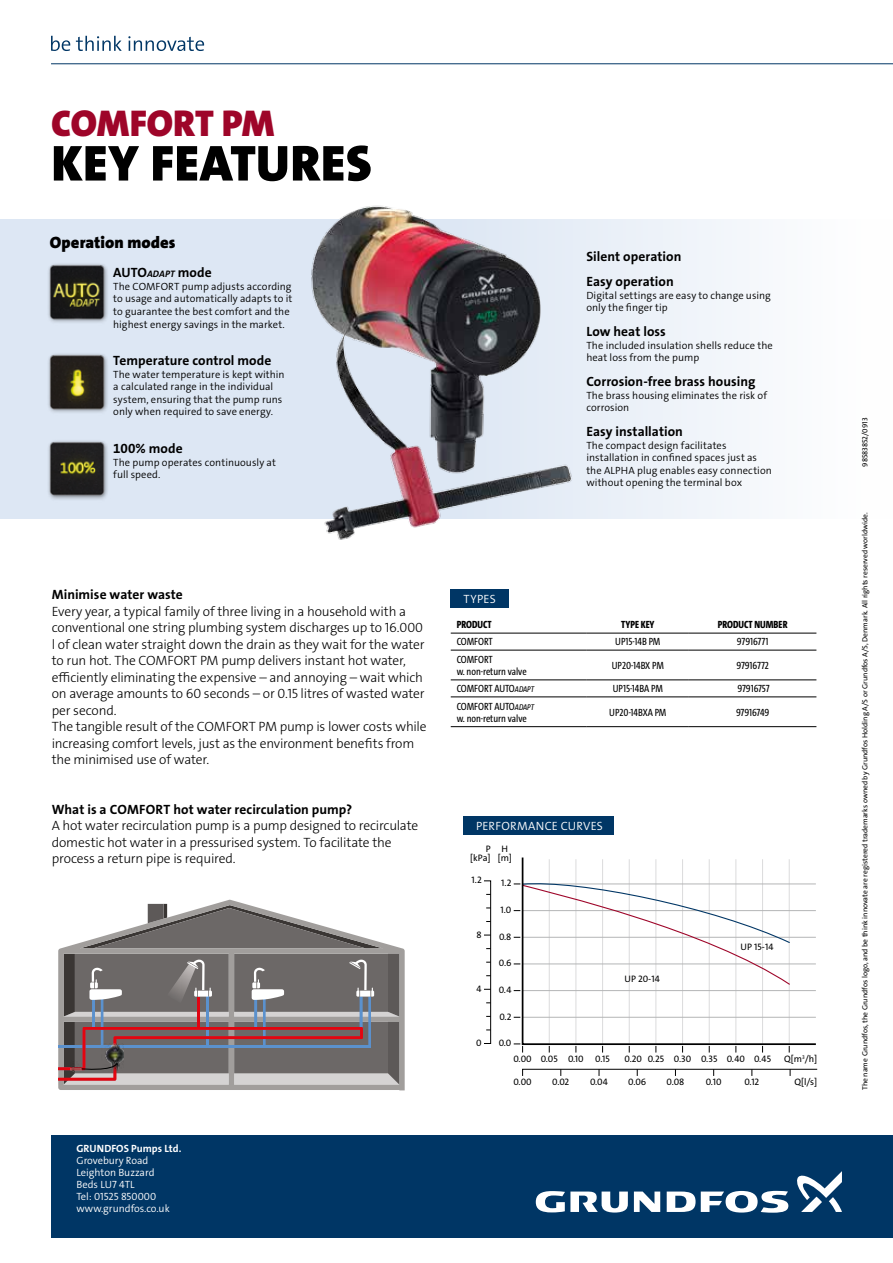
<style>
.page{position:relative;width:893px;height:1263px;background:#fff}
.page>*{position:absolute;margin:0;border:0;box-sizing:border-box;transform-origin:0 0}
.t1{font:51px "Grundfos The Sans V2 OT 9 BL";letter-spacing:.01em;color:#000}
.t2{font:37.5px "Grundfos The Sans V2 OT 9 BL";letter-spacing:-.005em;color:#9e0529}
.t3{font:16.5px "Grundfos The Sans V2 OT 9 BL";color:#000}
.t4{font:13.5px/16.5px "Grundfos The Sans V2 OT 3 L";letter-spacing:-.015em;color:#000}
.t5{font:13.5px/24.8px "Grundfos The Sans V2 OT 7 B";letter-spacing:.005em;color:#000}
.t6{font:12px "Grundfos The Sans V2 OT 4 SL";letter-spacing:.025em;color:#fff}
.t7{font:10.5px/12.6px "Grundfos The Sans V2 OT 4 SL";letter-spacing:.005em;color:#000}
.t8{font:10.5px/12px "Grundfos The Sans Cd OT 5 R";letter-spacing:-.005em;color:#000}
.t9{font:10.5px/12px "Grundfos The Sans V2 OT 4 SL";color:#fff}
.t10{font:10.5px "Grundfos The Sans Cd OT 8 XB";color:#000}
.t11{font:10.5px "Grundfos The Sans V2 OT 7 B";color:#fff}
.t12{font:9.45px/9.4px "Grundfos The Sans V2 OT 5 R";color:#000;text-align:center}
.t13{font:7.5px "Grundfos The Sans V2 OT 5 R";color:#000}
.s1{font-family:"Grundfos The Sans V2 OT 7 B Italic";font-size:9.45px}
.s2{font-family:"Grundfos The Sans Cd OT 5 R Italic";font-size:8.4px}
</style>
<div class="page">
<div style="left:51px;top:1135px;width:842px;height:102px;background:#003665"></div>
<hr style="left:51px;top:63px;width:842px;height:1px;background:#003665">
<svg style="left:634px;top:1191px;width:26px;height:21px"></svg>
<svg style="left:536px;top:1191px;width:92px;height:21px"></svg>
<svg style="left:667px;top:1191px;width:121px;height:22px"></svg>
<svg style="left:797px;top:1171px;width:45px;height:41px"></svg>
<svg style="left:51px;top:36px;width:19px;height:15px"></svg>
<svg style="left:76px;top:36px;width:46px;height:15px"></svg>
<svg style="left:128px;top:36px;width:76px;height:15px"></svg>
<svg style="left:0;top:219px;width:749px;height:300px;fill:#dde7f4"></svg>
<img style="left:291px;top:205px;width:290px;height:335px">
<svg style="left:451px;top:632px;width:365px;height:66px"></svg>
<hr style="left:451px;top:633px;width:136px;height:1px;background:#000">
<hr style="left:587px;top:633px;width:102px;height:1px;background:#000">
<hr style="left:689px;top:633px;width:127px;height:1px;background:#000">
<hr style="left:451px;top:650px;width:136px;height:1px;background:#000">
<hr style="left:587px;top:650px;width:102px;height:1px;background:#000">
<hr style="left:689px;top:650px;width:127px;height:1px;background:#000">
<hr style="left:451px;top:679px;width:136px;height:1px;background:#000">
<hr style="left:587px;top:679px;width:102px;height:1px;background:#000">
<hr style="left:689px;top:679px;width:127px;height:1px;background:#000">
<hr style="left:451px;top:696px;width:136px;height:1px;background:#000">
<hr style="left:587px;top:696px;width:102px;height:1px;background:#000">
<hr style="left:689px;top:696px;width:127px;height:1px;background:#000">
<hr style="left:451px;top:726px;width:136px;height:1px;background:#000">
<hr style="left:587px;top:726px;width:102px;height:1px;background:#000">
<hr style="left:689px;top:726px;width:127px;height:1px;background:#000">
<div style="left:451px;top:589px;width:58px;height:19px;background:#003665"></div>
<div style="left:46px;top:262px;width:65px;height:65px;background:#000;opacity:.5"></div>
<img style="left:48px;top:263px;width:58px;height:58px">
<div style="left:46px;top:439px;width:65px;height:65px;background:#000;opacity:.5"></div>
<img style="left:48px;top:439px;width:58px;height:59px">
<div style="left:46px;top:352px;width:65px;height:65px;background:#000;opacity:.5"></div>
<img style="left:48px;top:353px;width:58px;height:58px">
<svg style="left:514px;top:1043px;width:9px;height:9px"></svg>
<div style="left:484px;top:880px;width:7px;height:164px;border:1px solid #000"></div>
<svg style="left:521px;top:857px;width:295px;height:189px"></svg>
<svg style="left:522px;top:1068px;width:296px;height:8px"></svg>
<div style="left:463px;top:816px;width:151px;height:18px;background:#003665"></div>
<svg style="left:58px;top:900px;width:347px;height:190px"></svg>
<svg style="left:148px;top:904px;width:251px;height:55px"></svg>
<svg style="left:58px;top:959px;width:341px;height:126px;background:#837779"></svg>
<h2 class="t2" style="left:51px;top:99px;width:224px">COMFORT PM</h2>
<h1 class="t1" style="left:51px;top:131px;width:322px">KEY FEATURES</h1>
<p class="t3" style="left:50px;top:232px;width:127px">OPERATION MODES</p>
<p class="t5" style="left:113px;top:260px;width:100px">AUTO<span class="s1">ADAPT</span> mode</p>
<p class="t7" style="left:113px;top:280px;width:181px">The COMFORT pump adjusts according to usage and automatically adapts to it to guarantee the best comfort and the highest energy savings in the market.</p>
<p class="t5" style="left:113px;top:348px;width:160px">Temperature control mode</p>
<p class="t7" style="left:113px;top:368px;width:173px">The water temperature is kept within a calculated range in the individual system, ensuring that the pump runs only when required to save energy.</p>
<p class="t5" style="left:113px;top:436px;width:71px">100% mode</p>
<p class="t7" style="left:113px;top:456px;width:164px">The pump operates continuously at full speed.</p>
<p class="t5" style="left:586px;top:245px;width:97px">Silent operation<br>Easy operation</p>
<p class="t7" style="left:586px;top:289px;width:186px">Digital settings are easy to change using only the finger tip</p>
<p class="t5" style="left:586px;top:319px;width:81px">Low heat loss</p>
<p class="t7" style="left:586px;top:339px;width:188px">The included insulation shells reduce the heat loss from the pump</p>
<p class="t5" style="left:586px;top:369px;width:170px">Corrosion-free brass housing</p>
<p class="t7" style="left:586px;top:389px;width:182px">The brass housing eliminates the risk of corrosion</p>
<p class="t5" style="left:586px;top:419px;width:98px">Easy installation</p>
<p class="t7" style="left:586px;top:439px;width:187px">The compact design facilitates installation in confined spaces just as the ALPHA plug enables easy connection without opening the terminal box</p>
<p class="t5" style="left:52px;top:582px;width:133px">Minimise water waste</p>
<p class="t4" style="left:52px;top:603px;width:376px">Every year, a typical family of three living in a household with a conventional one string plumbing system discharges up to 16.000 l of clean water straight down the drain as they wait for the water to run hot. The COMFORT PM pump delivers instant hot water, efficiently eliminating the expensive – and annoying – wait which on average amounts to 60 seconds – or 0.15 litres of wasted water per second.<br>The tangible result of the COMFORT PM pump is lower costs while increasing comfort levels, just as the environment benefits from the minimised use of water.</p>
<p class="t5" style="left:52px;top:797px;width:302px">What is a comfort hot water recirculation pump?</p>
<p class="t4" style="left:52px;top:817px;width:368px">A hot water recirculation pump is a pump designed to recirculate domestic hot water in a pressurised system. To facilitate the process a return pipe is required.</p>
<p class="t11" style="left:77px;top:1142px;width:28px">GRUNDFOS</p>
<p class="t11" style="left:131px;top:1142px;width:52px">Pumps Ltd.</p>
<p class="t9" style="left:77px;top:1154px;width:95px">Grovebury Road<br>Leighton Buzzard<br>Beds LU7 4TL<br>Tel: 01525 850000 www.grundfos.co.uk</p>
<p class="t6" style="left:464px;top:591px;width:34px">Types</p>
<p class="t10" style="left:457px;top:618px;width:36px">PRODUCT</p>
<p class="t10" style="left:621px;top:618px;width:35px">TYPE KEY</p>
<p class="t10" style="left:718px;top:618px;width:71px">PRODUCT NUMBER</p>
<p class="t8" style="left:457px;top:636px;width:37px">COMFORT</p>
<p class="t8" style="left:615px;top:636px;width:47px">UP15-14B PM</p>
<p class="t8" style="left:737px;top:636px;width:33px">97916771</p>
<p class="t8" style="left:457px;top:653px;width:71px">COMFORT<br>w. non-return valve</p>
<p class="t8" style="left:612px;top:659px;width:54px">UP20-14BX PM</p>
<p class="t8" style="left:736px;top:659px;width:34px">97916772</p>
<p class="t8" style="left:457px;top:683px;width:79px">COMFORT AUTO<span class="s2">ADAPT</span></p>
<p class="t8" style="left:613px;top:683px;width:52px">UP15-14BA PM</p>
<p class="t8" style="left:738px;top:683px;width:34px">97916757</p>
<p class="t8" style="left:457px;top:700px;width:79px">COMFORT AUTO<span class="s2">ADAPT </span>w. non-return valve</p>
<p class="t8" style="left:609px;top:706px;width:59px">UP20-14BXA PM</p>
<p class="t8" style="left:736px;top:706px;width:35px">97916749</p>
<p class="t6" style="left:476px;top:818px;width:22px">Performa</p>
<p class="t6" style="left:536px;top:818px;width:33px">nce cur</p>
<p class="t6" style="left:583px;top:818px;width:21px">ves</p>
<p class="t12" style="left:470px;top:844px;width:22px;text-align:right">P [kPa]</p>
<p class="t12" style="left:472px;top:875px;width:12px">1.2</p>
<p class="t12" style="left:477px;top:930px;width:7px">8</p>
<p class="t12" style="left:477px;top:984px;width:7px">4</p>
<p class="t12" style="left:476px;top:1038px;width:7px">0</p>
<p class="t12" style="left:498px;top:844px;width:16px">H [m]</p>
<p class="t12" style="left:501px;top:879px;width:12px">1.2</p>
<p class="t12" style="left:501px;top:905px;width:12px">1.0</p>
<p class="t12" style="left:499px;top:932px;width:14px">0.8</p>
<p class="t12" style="left:499px;top:958px;width:14px">0.6</p>
<p class="t12" style="left:499px;top:985px;width:14px">0.4</p>
<p class="t12" style="left:499px;top:1012px;width:14px">0.2</p>
<p class="t12" style="left:499px;top:1038px;width:14px">0.0</p>
<p class="t12" style="left:624px;top:974px;width:37px">UP 20-14</p>
<p class="t12" style="left:741px;top:942px;width:34px">UP 15-14</p>
<p class="t12" style="left:513px;top:1054px;width:98px">0.00 0.05 0.10 0.15</p>
<p class="t12" style="left:625px;top:1054px;width:148px">0.20 0.25 0.30 0.35 0.40 0.45</p>
<p class="t12" style="left:784px;top:1054px;width:35px">Q[m<sup>3</sup>/h]</p>
<p class="t12" style="left:513px;top:1077px;width:20px">0.00</p>
<p class="t12" style="left:552px;top:1077px;width:19px">0.02</p>
<p class="t12" style="left:590px;top:1077px;width:19px">0.04</p>
<p class="t12" style="left:628px;top:1077px;width:20px">0.06</p>
<p class="t12" style="left:666px;top:1077px;width:19px">0.08</p>
<p class="t12" style="left:706px;top:1077px;width:17px">0.10</p>
<p class="t12" style="left:744px;top:1077px;width:16px">0.12</p>
<p class="t12" style="left:794px;top:1077px;width:24px">Q[l/s]</p>
<p class="t13" style="left:860px;top:467px;width:50px;rotate:-90deg">98583852/0913</p>
<p class="t13" style="left:860px;top:1090px;width:580px;rotate:-90deg">The name Grundfos, the Grundfos logo, and be think innovate are registered trademarks owned by Grundfos Holding A/S or Grundfos A/S, Denmark. All rights reserved worldwide.</p>
</div>
